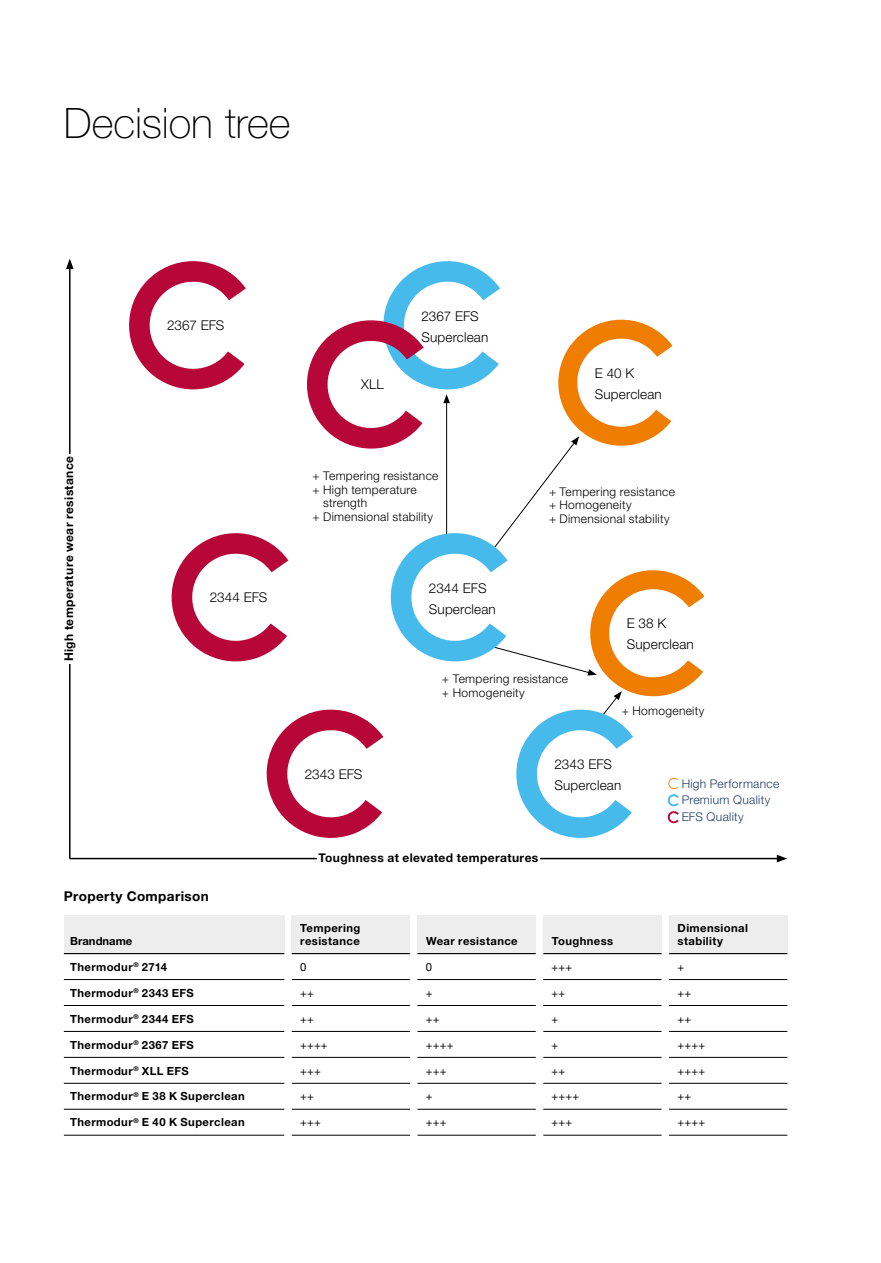
<style>
.page{position:relative;width:881px;height:1263px;background:#fff}
.page>*{position:absolute;margin:0;border:0;box-sizing:border-box;transform-origin:0 0}
.t1{font:100 42px "Helvetica Neue";letter-spacing:-.005em;color:#000}
.t2{font:300 13.5px/21px "Helvetica Neue";letter-spacing:.01em;color:#000}
.t3{font:700 13.5px "Helvetica Neue";letter-spacing:.03em;color:#000}
.t4{font:300 12px/13.5px "Helvetica Neue";letter-spacing:.025em;color:#000}
.t5{font:700 12px "Helvetica Neue";letter-spacing:.035em;color:#000}
.t6{font:300 12px/16.8px "Helvetica Neue";letter-spacing:.025em;color:#1e3d63}
.t7{font:700 11.25px/13.2px "Helvetica Neue";letter-spacing:.035em;color:#000}
.t8{font:11.25px "Helvetica Neue";color:#000}
.t9{font:700 11.25px "Helvetica Neue";color:#000}
</style>
<div class="page">
<hr style="left:70px;top:858px;width:708px;height:1px;background:#000">
<svg style="left:776px;top:855px;width:11px;height:7px"></svg>
<hr style="left:69px;top:267px;width:1px;height:591px;background:#000">
<svg style="left:66px;top:259px;width:8px;height:10px"></svg>
<div style="left:317px;top:853px;width:222px;height:31px;background:#fff"></div>
<div style="left:64px;top:454px;width:19px;height:209px;background:#fff"></div>
<svg style="left:129px;top:261px;width:575px;height:577px"></svg>
<div style="left:64px;top:915px;width:220px;height:38px;background:#ededed"></div>
<div style="left:291px;top:915px;width:119px;height:38px;background:#ededed"></div>
<div style="left:417px;top:915px;width:118px;height:38px;background:#ededed"></div>
<div style="left:543px;top:915px;width:118px;height:38px;background:#ededed"></div>
<div style="left:668px;top:915px;width:119px;height:38px;background:#ededed"></div>
<hr style="left:64px;top:953px;width:220px;height:1px;background:#000">
<hr style="left:64px;top:979px;width:220px;height:1px;background:#000">
<hr style="left:64px;top:1005px;width:220px;height:1px;background:#000">
<hr style="left:64px;top:1031px;width:220px;height:1px;background:#000">
<hr style="left:64px;top:1057px;width:220px;height:1px;background:#000">
<hr style="left:64px;top:1083px;width:220px;height:1px;background:#000">
<hr style="left:64px;top:1109px;width:220px;height:1px;background:#000">
<hr style="left:64px;top:1135px;width:220px;height:1px;background:#000">
<hr style="left:291px;top:979px;width:119px;height:1px;background:#000">
<hr style="left:417px;top:979px;width:118px;height:1px;background:#000">
<hr style="left:543px;top:979px;width:118px;height:1px;background:#000">
<hr style="left:668px;top:979px;width:119px;height:1px;background:#000">
<hr style="left:291px;top:953px;width:119px;height:1px;background:#000">
<hr style="left:417px;top:953px;width:118px;height:1px;background:#000">
<hr style="left:543px;top:953px;width:118px;height:1px;background:#000">
<hr style="left:668px;top:953px;width:119px;height:1px;background:#000">
<hr style="left:291px;top:1005px;width:119px;height:1px;background:#000">
<hr style="left:417px;top:1005px;width:118px;height:1px;background:#000">
<hr style="left:543px;top:1005px;width:118px;height:1px;background:#000">
<hr style="left:668px;top:1005px;width:119px;height:1px;background:#000">
<hr style="left:291px;top:1031px;width:119px;height:1px;background:#000">
<hr style="left:417px;top:1031px;width:118px;height:1px;background:#000">
<hr style="left:543px;top:1031px;width:118px;height:1px;background:#000">
<hr style="left:668px;top:1031px;width:119px;height:1px;background:#000">
<hr style="left:291px;top:1057px;width:119px;height:1px;background:#000">
<hr style="left:417px;top:1057px;width:118px;height:1px;background:#000">
<hr style="left:543px;top:1057px;width:118px;height:1px;background:#000">
<hr style="left:668px;top:1057px;width:119px;height:1px;background:#000">
<hr style="left:291px;top:1083px;width:119px;height:1px;background:#000">
<hr style="left:417px;top:1083px;width:118px;height:1px;background:#000">
<hr style="left:543px;top:1083px;width:118px;height:1px;background:#000">
<hr style="left:668px;top:1083px;width:119px;height:1px;background:#000">
<hr style="left:291px;top:1109px;width:119px;height:1px;background:#000">
<hr style="left:417px;top:1109px;width:118px;height:1px;background:#000">
<hr style="left:543px;top:1109px;width:118px;height:1px;background:#000">
<hr style="left:668px;top:1109px;width:119px;height:1px;background:#000">
<hr style="left:291px;top:1135px;width:119px;height:1px;background:#000">
<hr style="left:417px;top:1135px;width:118px;height:1px;background:#000">
<hr style="left:543px;top:1135px;width:118px;height:1px;background:#000">
<hr style="left:668px;top:1135px;width:119px;height:1px;background:#000">
<h1 class="t1" style="left:64px;top:99px;width:228px">Decision tree</h1>
<p class="t5" style="left:61px;top:661px;width:207px;rotate:-90deg">High temperature wear resistance</p>
<p class="t2" style="left:167px;top:315px;width:59px">2367 EFS</p>
<p class="t2" style="left:210px;top:587px;width:59px">2344 EFS</p>
<p class="t3" style="left:64px;top:888px;width:146px">Property Comparison</p>
<p class="t9" style="left:70px;top:934px;width:64px">Brandname</p>
<p class="t2" style="left:361px;top:374px;width:24px">XLL</p>
<p class="t2" style="left:421px;top:305px;width:68px">2367 EFS<br>Superclean</p>
<p class="t4" style="left:312px;top:469px;width:127px">+ Tempering resistance</p>
<p class="t4" style="left:312px;top:483px;width:106px">+ High temperature</p>
<p class="t4" style="left:323px;top:496px;width:46px">strength</p>
<p class="t4" style="left:312px;top:510px;width:122px">+ Dimensional stability</p>
<p class="t2" style="left:429px;top:577px;width:68px">2344 EFS<br>Superclean</p>
<p class="t2" style="left:594px;top:362px;width:68px">E 40 K<br>Superclean</p>
<p class="t4" style="left:549px;top:485px;width:127px">+ Tempering resistance + Homogeneity<br>+ Dimensional stability</p>
<p class="t2" style="left:626px;top:613px;width:68px">E 38 K<br>Superclean</p>
<p class="t2" style="left:305px;top:763px;width:59px">2343 EFS</p>
<p class="t4" style="left:442px;top:672px;width:128px">+ Tempering resistance + Homogeneity</p>
<p class="t4" style="left:621px;top:703px;width:84px">+ Homogeneity</p>
<p class="t2" style="left:554px;top:753px;width:68px">2343 EFS<br>Superclean</p>
<p class="t6" style="left:681px;top:775px;width:99px">High Performance<br>Premium Quality<br>EFS Quality</p>
<p class="t5" style="left:318px;top:850px;width:221px">Toughness at elevated temperatures</p>
<p class="t7" style="left:300px;top:921px;width:61px">Tempering resistance</p>
<p class="t7" style="left:426px;top:934px;width:93px">Wear resistance</p>
<p class="t7" style="left:551px;top:934px;width:63px">Toughness</p>
<p class="t7" style="left:677px;top:921px;width:72px">Dimensional stability</p>
<p class="t7" style="left:70px;top:960px;width:98px">Thermodur<sup>®</sup> 2714</p>
<p class="t8" style="left:300px;top:960px;width:8px">0</p>
<p class="t8" style="left:425px;top:960px;width:8px">0</p>
<p class="t8" style="left:551px;top:960px;width:22px">+++</p>
<p class="t8" style="left:677px;top:960px;width:8px">+</p>
<p class="t7" style="left:70px;top:986px;width:125px">Thermodur<sup>®</sup> 2343 EFS</p>
<p class="t8" style="left:300px;top:986px;width:15px">++</p>
<p class="t8" style="left:425px;top:986px;width:8px">+</p>
<p class="t8" style="left:551px;top:986px;width:15px">++</p>
<p class="t8" style="left:677px;top:986px;width:15px">++</p>
<p class="t7" style="left:70px;top:1012px;width:125px">Thermodur<sup>®</sup> 2344 EFS</p>
<p class="t8" style="left:300px;top:1012px;width:15px">++</p>
<p class="t8" style="left:425px;top:1012px;width:15px">++</p>
<p class="t8" style="left:551px;top:1012px;width:8px">+</p>
<p class="t8" style="left:677px;top:1012px;width:15px">++</p>
<p class="t7" style="left:70px;top:1038px;width:125px">Thermodur<sup>®</sup> 2367 EFS</p>
<p class="t8" style="left:300px;top:1038px;width:29px">++++</p>
<p class="t8" style="left:425px;top:1038px;width:29px">++++</p>
<p class="t8" style="left:551px;top:1038px;width:8px">+</p>
<p class="t8" style="left:677px;top:1038px;width:29px">++++</p>
<p class="t7" style="left:70px;top:1064px;width:120px">Thermodur<sup>®</sup> XLL EFS</p>
<p class="t8" style="left:300px;top:1064px;width:22px">+++</p>
<p class="t8" style="left:425px;top:1064px;width:22px">+++</p>
<p class="t8" style="left:551px;top:1064px;width:15px">++</p>
<p class="t8" style="left:677px;top:1064px;width:29px">++++</p>
<p class="t7" style="left:70px;top:1089px;width:176px">Thermodur<sup>®</sup> E 38 K Superclean</p>
<p class="t8" style="left:300px;top:1090px;width:15px">++</p>
<p class="t8" style="left:425px;top:1090px;width:8px">+</p>
<p class="t8" style="left:551px;top:1090px;width:29px">++++</p>
<p class="t8" style="left:677px;top:1090px;width:15px">++</p>
<p class="t7" style="left:70px;top:1115px;width:176px">Thermodur<sup>®</sup> E 40 K Superclean</p>
<p class="t8" style="left:300px;top:1116px;width:22px">+++</p>
<p class="t8" style="left:425px;top:1116px;width:22px">+++</p>
<p class="t8" style="left:551px;top:1116px;width:22px">+++</p>
<p class="t8" style="left:677px;top:1116px;width:29px">++++</p>
</div>
